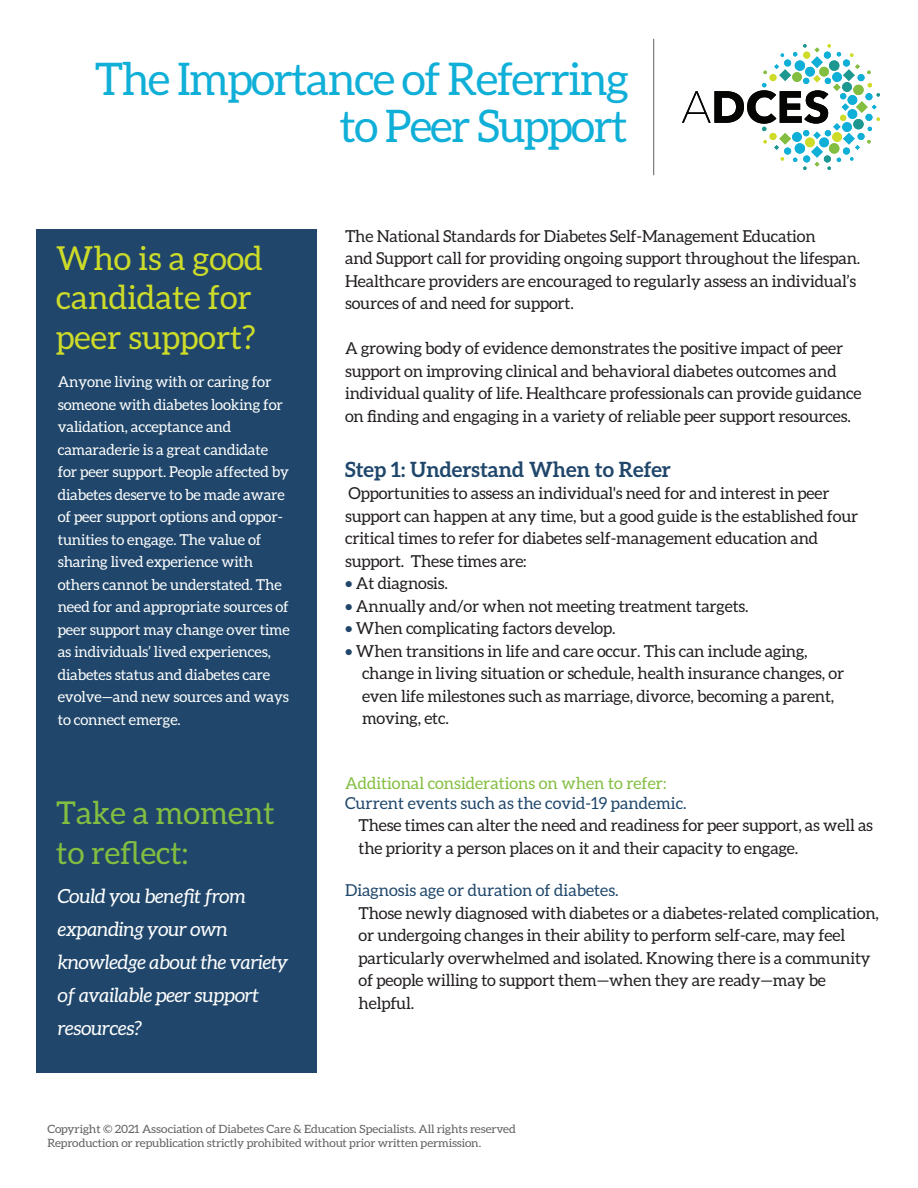
<style>
.page{position:relative;width:918px;height:1188px;background:#fff}
.page>*{position:absolute;margin:0;border:0;box-sizing:border-box;transform-origin:0 0}
.t1{font:45px "Aleo";letter-spacing:-.035em;color:#10afd8}
.t2{font:33px/39.6px "Aleo";color:#cedc29}
.t3{font:31.5px/39.6px "Aleo";color:#83be41}
.t4{font:700 21px "Aleo";color:#20476b}
.t5{font:italic 19.5px/33px "Aleo";letter-spacing:-.01em;color:#fff}
.t6{font:16.5px/22.5px "Aleo";letter-spacing:-.01em;color:#231f20}
.t7{font:16.5px "Aleo";color:#20476b}
.t8{font:16.5px "Aleo";color:#83be41}
.t9{font:15px/22.5px "Aleo";letter-spacing:-.01em;color:#fff}
.t10{font:11.4px/14.4px "Aleo";letter-spacing:-.01em;color:#606160;scale:1.05 1}
.s1{color:#20476b}
</style>
<div class="page">
<div style="left:36px;top:229px;width:281px;height:844px;background:#20476b"></div>
<hr style="left:653px;top:39px;width:1px;height:136px;background:#606160">
<svg style="left:682px;top:44px;width:198px;height:126px"></svg>
<h1 class="t1" style="left:95px;top:53px;width:536px">The Importance of Referring</h1>
<h2 class="t2" style="left:56px;top:240px;width:208px">Who is a good candidate for peer support?</h2>
<p class="t9" style="left:58px;top:371px;width:234px">Anyone living with or caring for someone with diabetes looking for validation, acceptance and camaraderie is a great candidate for peer support. People affected by diabetes deserve to be made aware of peer support options and oppor&shy;tunities to engage. The value of sharing lived experience with others cannot be understated. The need for and appropriate sources of peer support may change over time as individuals’ lived experiences, diabetes status and diabetes care evolve—and new sources and ways to connect emerge.</p>
<h3 class="t3" style="left:56px;top:795px;width:220px">Take a moment to reflect:</h3>
<p class="t5" style="left:58px;top:881px;width:232px">Could you benefit from expanding your own knowledge about the variety of available peer support resources?</p>
<h1 class="t1" style="left:340px;top:100px;width:289px">to Peer Support</h1>
<p class="t6" style="left:345px;top:225px;width:517px">The National Standards for Diabetes Self-Management Education<br>and Support call for providing ongoing support throughout the lifespan.<br>Healthcare providers are encouraged to regularly assess an individual’s sources of and need for support.</p>
<p class="t6" style="left:345px;top:338px;width:518px">A growing body of evidence demonstrates the positive impact of peer support on improving clinical and behavioral diabetes outcomes and individual quality of life. Healthcare professionals can provide guidance on finding and engaging in a variety of reliable peer support resources.</p>
<p class="t4" style="left:345px;top:456px;width:328px">Step 1: Understand When to Refer</p>
<p class="t6" style="left:345px;top:483px;width:515px">Opportunities to assess an individual's need for and interest in peer support can happen at any time, but a good guide is the established four critical times to refer for diabetes self-management education and support. These times are:</p>
<p class="t6" style="left:345px;top:573px;width:104px"><span class="s1">•</span> At diagnosis.</p>
<p class="t6" style="left:345px;top:595px;width:405px"><span class="s1">•</span> Annually and/or when not meeting treatment targets.</p>
<p class="t6" style="left:345px;top:618px;width:272px"><span class="s1">•</span> When complicating factors develop.</p>
<p class="t6" style="left:362px;top:640px;width:484px;text-indent:-17px"><span class="s1">•</span> When transitions in life and care occur. This can include aging, change in living situation or schedule, health insurance changes, or even life milestones such as marriage, divorce, becoming a parent, moving, etc.</p>
<p class="t8" style="left:345px;top:774px;width:323px">Additional considerations on when to refer:</p>
<p class="t7" style="left:345px;top:793px;width:343px">Current events such as the covid-19 pandemic.</p>
<p class="t6" style="left:359px;top:815px;width:516px">These times can alter the need and readiness for peer support, as well as the priority a person places on it and their capacity to engage.</p>
<p class="t7" style="left:345px;top:881px;width:275px">Diagnosis age or duration of diabetes.</p>
<p class="t6" style="left:359px;top:902px;width:522px">Those newly diagnosed with diabetes or a diabetes-related complication, or undergoing changes in their ability to perform self-care, may feel particularly overwhelmed and isolated. Knowing there is a community of people willing to support them—when they are ready—may be helpful.</p>
<p class="t10" style="left:48px;top:1122px;width:448px">Copyright © 2021 Association of Diabetes Care &amp; Education Specialists. All rights reserved<br>Reproduction or republication strictly prohibited without prior written permission.</p>
</div>
